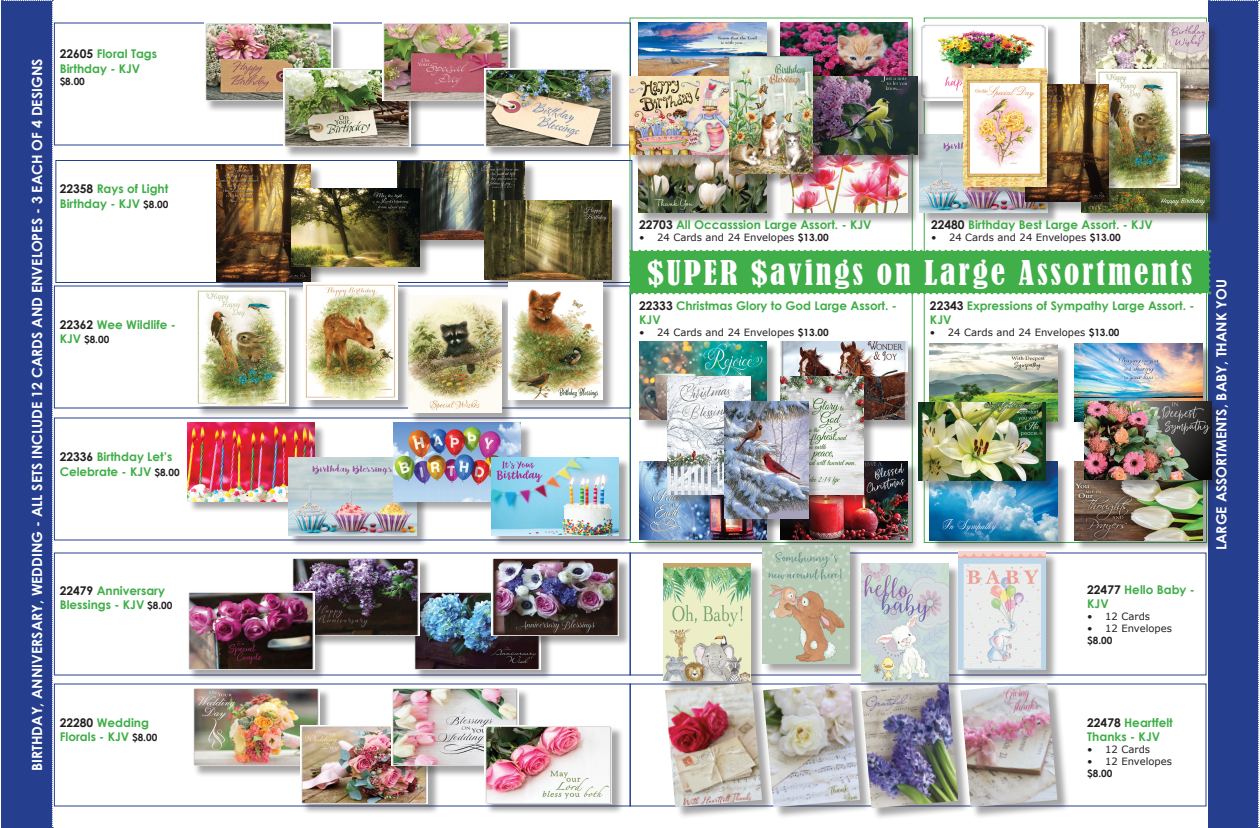
<style>
.page{position:relative;width:1260px;height:828px;background:#fff}
.page>*{position:absolute;margin:0;border:0;box-sizing:border-box;transform-origin:0 0}
.t1{font:condensed 32px "Bernard";letter-spacing:.09em;color:#fff}
.Product_Name{font:700 14px "Century Gothic";color:#fff}
.Product_Name-2{font:700 12px/14.4px "Century Gothic";color:#40ae49}
.t2{font:10px "Verdana";color:#231f20}
.Product_Description{font:700 10px "Century Gothic";color:#231f20}
.Product_Name-3{font:700 10px "Century Gothic";color:#231f20}
.s1{color:#231f20}
.s2{font-size:10px;color:#231f20}
.s3{font-size:12px;color:#40ae49}
.s4{font-family:"Century Gothic";font-weight:700}
</style>
<div class="page">
<div style="left:218px;top:166px;width:105px;height:129px;background:#231f20;opacity:.4"></div>
<img style="left:217px;top:165px;width:93px;height:116px">
<div style="left:188px;top:424px;width:138px;height:89px;background:#231f20;opacity:.4"></div>
<img style="left:187px;top:423px;width:128px;height:78px">
<div style="left:289px;top:458px;width:139px;height:89px;background:#231f20;opacity:.4"></div>
<img style="left:289px;top:457px;width:127px;height:78px">
<div style="left:55px;top:160px;width:577px;height:123px;border:1px solid #253f8e"></div>
<div style="left:1px;top:0;width:52px;height:828px;background:#253f8e"></div>
<div style="left:394px;top:424px;width:139px;height:89px;background:#231f20;opacity:.4"></div>
<img style="left:393px;top:423px;width:128px;height:78px">
<div style="left:492px;top:458px;width:139px;height:89px;background:#231f20;opacity:.4"></div>
<img style="left:492px;top:457px;width:127px;height:78px">
<div style="left:414px;top:592px;width:139px;height:89px;background:#231f20;opacity:.4"></div>
<img style="left:414px;top:592px;width:127px;height:77px">
<div style="left:398px;top:162px;width:139px;height:89px;background:#231f20;opacity:.4"></div>
<img style="left:397px;top:162px;width:128px;height:78px">
<div style="left:409px;top:296px;width:105px;height:129px;background:#231f20;opacity:.4"></div>
<img style="left:408px;top:296px;width:94px;height:117px">
<div style="left:196px;top:289px;width:105px;height:129px;background:#231f20;opacity:.4"></div>
<img style="left:196px;top:288px;width:93px;height:117px">
<div style="left:292px;top:558px;width:139px;height:89px;background:#231f20;opacity:.4"></div>
<img style="left:292px;top:558px;width:127px;height:77px">
<div style="left:188px;top:592px;width:138px;height:89px;background:#231f20;opacity:.4"></div>
<img style="left:188px;top:591px;width:127px;height:78px">
<img style="left:629px;top:0;width:630px;height:828px">
<div style="left:665px;top:564px;width:98px;height:129px;background:#231f20;opacity:.4"></div>
<img style="left:664px;top:563px;width:87px;height:118px">
<div style="left:764px;top:547px;width:98px;height:129px;background:#231f20;opacity:.4"></div>
<img style="left:763px;top:546px;width:87px;height:117px">
<div style="left:862px;top:565px;width:99px;height:129px;background:#231f20;opacity:.4"></div>
<img style="left:861px;top:564px;width:87px;height:117px">
<div style="left:960px;top:553px;width:98px;height:129px;background:#231f20;opacity:.4"></div>
<img style="left:959px;top:552px;width:87px;height:117px">
<div style="left:962px;top:684px;width:108px;height:136px;background:#231f20;opacity:.4"></div>
<img style="left:960px;top:683px;width:97px;height:124px">
<div style="left:862px;top:685px;width:108px;height:136px;background:#231f20;opacity:.4"></div>
<img style="left:665px;top:683px;width:293px;height:125px">
<div style="left:764px;top:684px;width:108px;height:136px;background:#231f20;opacity:.4"></div>
<div style="left:666px;top:684px;width:108px;height:136px;background:#231f20;opacity:.4"></div>
<div style="left:193px;top:688px;width:138px;height:90px;background:#231f20;opacity:.4"></div>
<img style="left:193px;top:688px;width:127px;height:78px">
<div style="left:301px;top:726px;width:139px;height:89px;background:#231f20;opacity:.4"></div>
<img style="left:301px;top:725px;width:127px;height:78px">
<div style="left:392px;top:688px;width:138px;height:90px;background:#231f20;opacity:.4"></div>
<img style="left:391px;top:688px;width:128px;height:78px">
<div style="left:485px;top:726px;width:139px;height:89px;background:#231f20;opacity:.4"></div>
<img style="left:485px;top:725px;width:127px;height:78px">
<div style="left:492px;top:558px;width:139px;height:89px;background:#231f20;opacity:.4"></div>
<img style="left:492px;top:558px;width:127px;height:77px">
<div style="left:206px;top:23px;width:138px;height:90px;background:#231f20;opacity:.4"></div>
<img style="left:205px;top:23px;width:127px;height:78px">
<div style="left:284px;top:69px;width:138px;height:90px;background:#231f20;opacity:.4"></div>
<img style="left:283px;top:69px;width:128px;height:78px">
<div style="left:383px;top:23px;width:138px;height:90px;background:#231f20;opacity:.4"></div>
<img style="left:382px;top:23px;width:128px;height:78px">
<div style="left:485px;top:69px;width:139px;height:89px;background:#231f20;opacity:.4"></div>
<img style="left:485px;top:68px;width:127px;height:78px">
<div style="left:292px;top:189px;width:139px;height:89px;background:#231f20;opacity:.4"></div>
<img style="left:292px;top:189px;width:127px;height:78px">
<div style="left:485px;top:202px;width:139px;height:89px;background:#231f20;opacity:.4"></div>
<img style="left:485px;top:201px;width:127px;height:78px">
<div style="left:509px;top:283px;width:106px;height:129px;background:#231f20;opacity:.4"></div>
<img style="left:509px;top:283px;width:93px;height:117px">
<div style="left:305px;top:283px;width:105px;height:129px;background:#231f20;opacity:.4"></div>
<img style="left:304px;top:283px;width:93px;height:117px">
<div style="left:668px;top:378px;width:95px;height:129px;background:#231f20;opacity:.4"></div>
<img style="left:667px;top:377px;width:83px;height:117px">
<div style="left:781px;top:378px;width:95px;height:129px;background:#231f20;opacity:.4"></div>
<img style="left:780px;top:377px;width:84px;height:117px">
<div style="left:726px;top:402px;width:95px;height:130px;background:#231f20;opacity:.4"></div>
<img style="left:725px;top:402px;width:83px;height:117px">
<p class="Product_Name" style="left:27px;top:771px;width:714px;rotate:-90deg">BIRTHDAY, ANNIVERSARY, WEDDING - ALL SETS INCLUDE 12 CARDS AND ENVELOPES - 3 EACH OF 4 DESIGNS</p>
<p class="Product_Name-2" style="left:60px;top:46px;width:99px"><span class="s1">22605</span> Floral Tags<br>Birthday - KJV</p>
<p class="Product_Description" style="left:60px;top:73px;width:27px">$8.00</p>
<p class="Product_Name-2" style="left:60px;top:181px;width:110px"><span class="s1">22358</span> Rays of Light<br>Birthday - KJV <span class="s2">$8.00</span></p>
<p class="Product_Name-2" style="left:60px;top:317px;width:118px"><span class="s1">22362</span> Wee Wildlife -</p>
<p class="Product_Name-3" style="left:60px;top:332px;width:51px"><span class="s3">KJV</span> $8.00</p>
<p class="Product_Name-2" style="left:60px;top:449px;width:121px"><span class="s1">22336</span> Birthday Let’s<br>Celebrate - KJV <span class="s2">$8.00</span></p>
<p class="Product_Name-2" style="left:60px;top:583px;width:114px"><span class="s1">22479</span> Anniversary<br>Blessings - KJV <span class="s2">$8.00</span></p>
<p class="Product_Name-2" style="left:60px;top:715px;width:91px"><span class="s1">22280</span> Wedding</p>
<p class="Product_Name-2" style="left:60px;top:729px;width:99px">Florals - KJV <span class="s2">$8.00</span></p>
<p class="Product_Name-2" style="left:639px;top:217px;width:234px"><span class="s1">22703</span> All Occasssion Large Assort. - KJV</p>
<p class="t2" style="left:639px;top:230px;width:191px">• 24 Cards and 24 Envelopes <span class="s4">$13.00</span></p>
<p class="Product_Name-2" style="left:931px;top:217px;width:223px"><span class="s1">22480</span> Birthday Best Large Assort. - KJV</p>
<p class="t2" style="left:931px;top:230px;width:191px">• 24 Cards and 24 Envelopes <span class="s4">$13.00</span></p>
<p class="t1" style="left:648px;top:254px;width:546px">$UPER $avings on Large Assortments</p>
<p class="Product_Name-2" style="left:930px;top:298px;width:266px"><span class="s1">22343</span> Expressions of Sympathy Large Assort. -<br>KJV</p>
<p class="t2" style="left:930px;top:326px;width:191px">• 24 Cards and 24 Envelopes <span class="s4">$13.00</span></p>
<p class="Product_Name-2" style="left:639px;top:298px;width:259px"><span class="s1">22333</span> Christmas Glory to God Large Assort. -<br>KJV</p>
<p class="t2" style="left:639px;top:326px;width:191px">• 24 Cards and 24 Envelopes <span class="s4">$13.00</span></p>
<p class="Product_Name-2" style="left:1087px;top:582px;width:109px"><span class="s1">22477</span> Hello Baby -<br>KJV</p>
<p class="t2" style="left:1087px;top:610px;width:64px">• 12 Cards</p>
<p class="t2" style="left:1087px;top:622px;width:86px">• 12 Envelopes</p>
<p class="Product_Description" style="left:1087px;top:633px;width:27px">$8.00</p>
<p class="Product_Name" style="left:1211px;top:550px;width:272px;rotate:-90deg">LARGE ASSORTMENTS, BABY, THANK YOU</p>
<p class="Product_Name-2" style="left:1087px;top:715px;width:87px"><span class="s1">22478</span> Heartfelt<br>Thanks - KJV</p>
<p class="t2" style="left:1087px;top:743px;width:64px">• 12 Cards</p>
<p class="t2" style="left:1087px;top:755px;width:86px">• 12 Envelopes</p>
<p class="Product_Description" style="left:1087px;top:766px;width:27px">$8.00</p>
</div>
